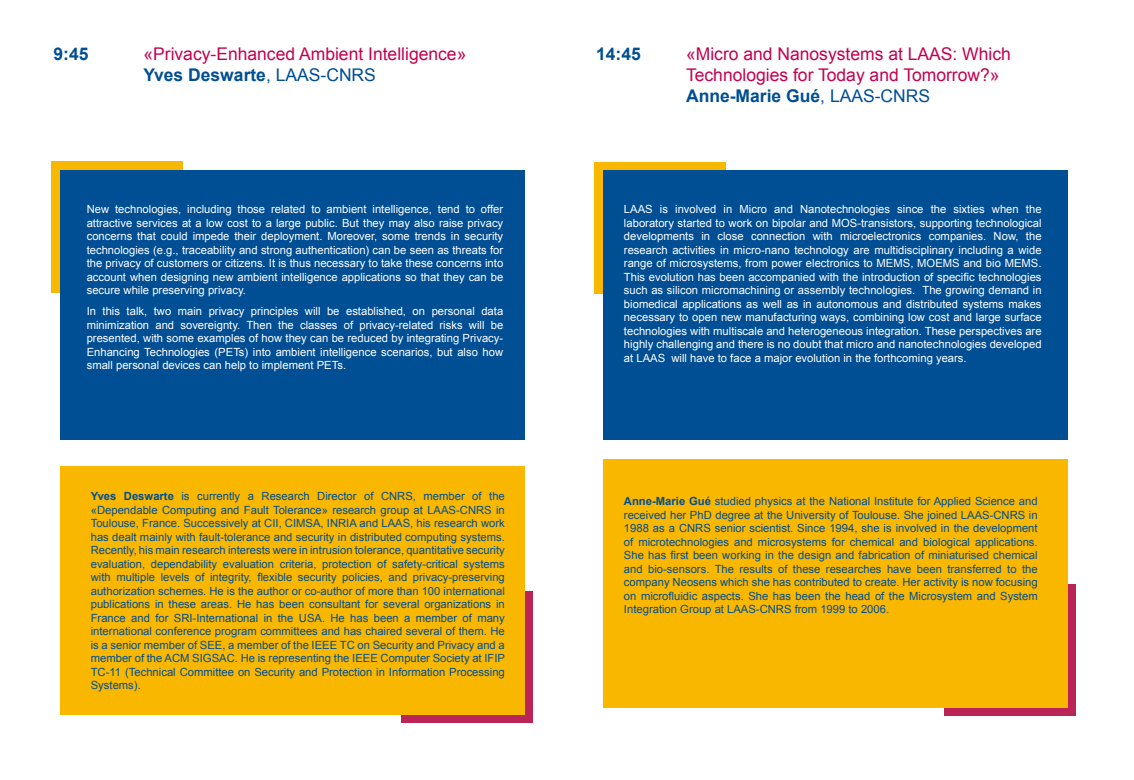
<style>
.page{position:relative;width:1134px;height:780px;background:#fff}
.page>*{position:absolute;margin:0;border:0;box-sizing:border-box;transform-origin:0 0}
.t1{font:17.5px "Arial";color:#c5004f}
.t2{font:700 17.5px "Arial";color:#004e93}
.t3{font:11.25px/13.5px "Arial";color:#fff;text-align:justify}
.t4{font:11.25px/13.5px "Arial";color:#004e93;text-align:justify}
.s1{font-weight:400}
.s2{font-weight:700}
</style>
<div class="page">
<div style="left:594px;top:162px;width:131px;height:131px;background:#f9b700"></div>
<div style="left:944px;top:584px;width:131px;height:131px;background:#ba2457"></div>
<div style="left:603px;top:459px;width:464px;height:248px;background:#f9b700"></div>
<div style="left:603px;top:171px;width:464px;height:269px;background:#004e93"></div>
<div style="left:52px;top:162px;width:131px;height:131px;background:#f9b700"></div>
<div style="left:402px;top:591px;width:131px;height:131px;background:#ba2457"></div>
<div style="left:61px;top:467px;width:464px;height:248px;background:#f9b700"></div>
<div style="left:61px;top:171px;width:464px;height:269px;background:#004e93"></div>
<p class="t2" style="left:53px;top:44px;width:37px">9:45</p>
<p class="t1" style="left:143px;top:44px;width:324px">«Privacy-Enhanced Ambient Intelligence»</p>
<p class="t2" style="left:143px;top:65px;width:234px">Yves Deswarte<span class="s1">, LAAS-CNRS</span></p>
<p class="t3" style="left:87px;top:203px;width:418px">New technologies, including those related to ambient intelligence, tend to offer attractive services at a low cost to a large public. But they may also raise privacy concerns that could impede their deployment. Moreover, some trends in security technologies (e.g., traceability and strong authentication) can be seen as threats for the privacy of customers or citizens. It is thus necessary to take these concerns into account when designing new ambient intelligence applications so that they can be secure while preserving privacy.</p>
<p class="t3" style="left:87px;top:304px;width:418px">In this talk, two main privacy principles will be established, on personal data minimization and sovereignty. Then the classes of privacy-related risks will be presented, with some examples of how they can be reduced by integrating Privacy-Enhancing Technologies (PETs) into ambient intelligence scenarios, but also how small personal devices can help to implement PETs.</p>
<p class="t4" style="left:91px;top:489px;width:416px"><span class="s2">Yves Deswarte</span> is currently a Research Director of CNRS, member of the «Dependable Computing and Fault Tolerance» research group at LAAS-CNRS in Toulouse, France. Successively at CII, CIMSA, INRIA and LAAS, his research work has dealt mainly with fault-tolerance and security in distributed computing systems.<br>Recently, his main research interests were in intrusion tolerance, quantitative security evaluation, dependability evaluation criteria, protection of safety-critical systems with multiple levels of integrity, flexible security policies, and privacy-preserving authorization schemes. He is the author or co-author of more than 100 international publications in these areas. He has been consultant for several organizations in France and for SRI-International in the USA. He has been a member of many international conference program committees and has chaired several of them. He is a senior member of SEE, a member of the IEEE TC on Security and Privacy and a member of the ACM SIGSAC. He is representing the IEEE Computer Society at IFIP TC-11 (Technical Committee on Security and Protection in Information Processing Systems).</p>
<p class="t2" style="left:596px;top:44px;width:46px">14:45</p>
<p class="t1" style="left:686px;top:44px;width:326px">«Micro and Nanosystems at LAAS: Which</p>
<p class="t1" style="left:686px;top:65px;width:315px">Technologies for Today and Tomorrow?»</p>
<p class="t2" style="left:686px;top:86px;width:246px">Anne-Marie Gué<span class="s1">, LAAS-CNRS</span></p>
<p class="t3" style="left:624px;top:203px;width:419px">LAAS is involved in Micro and Nanotechnologies since the sixties when the laboratory started to work on bipolar and MOS-transistors, supporting technological developments in close connection with microelectronics companies. Now, the research activities in micro-nano technology are multidisciplinary including a wide range of microsystems, from power electronics to MEMS, MOEMS and bio MEMS.<br>This evolution has been accompanied with the introduction of specific technologies such as silicon micromachining or assembly technologies. The growing demand in biomedical applications as well as in autonomous and distributed systems makes necessary to open new manufacturing ways, combining low cost and large surface technologies with multiscale and heterogeneous integration. These perspectives are highly challenging and there is no doubt that micro and nanotechnologies developed at LAAS will have to face a major evolution in the forthcoming years.</p>
<p class="t4" style="left:624px;top:494px;width:415px"><span class="s2">Anne-Marie Gué</span> studied physics at the National Institute for Applied Science and received her PhD degree at the University of Toulouse. She joined LAAS-CNRS in 1988 as a CNRS senior scientist. Since 1994, she is involved in the development of microtechnologies and microsystems for chemical and biological applications.<br>She has first been working in the design and fabrication of miniaturised chemical and bio-sensors. The results of these researches have been transferred to the company Neosens which she has contributed to create. Her activity is now focusing on microfluidic aspects. She has been the head of the Microsystem and System Integration Group at LAAS-CNRS from 1999 to 2006.</p>
</div>
